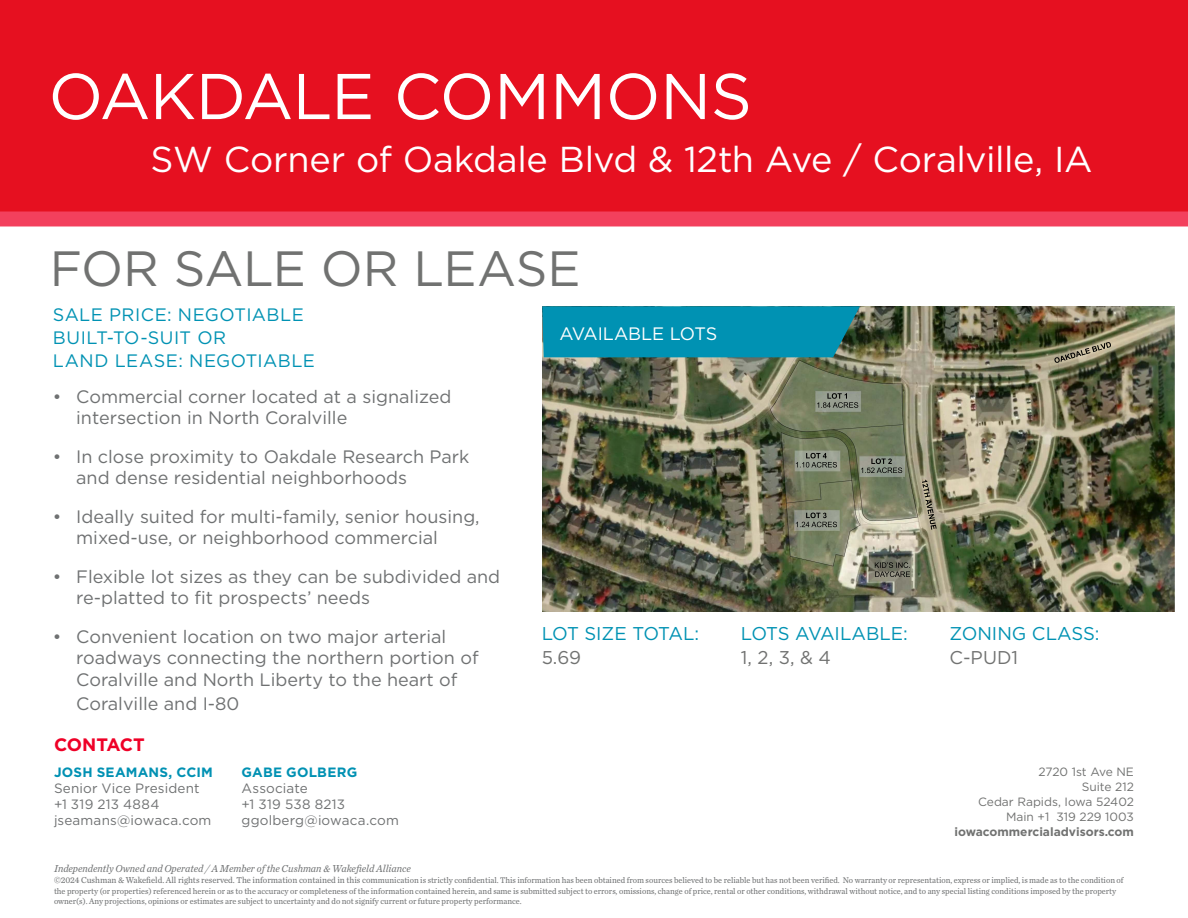
<style>
.page{position:relative;width:1188px;height:918px;background:#fff}
.page>*{position:absolute;margin:0;border:0;box-sizing:border-box;transform-origin:0 0}
.t1{font:64.5px "Gotham";letter-spacing:-.01em;color:#fff}
.Gotham_Grey_Head_33{font:49.5px "Gotham";letter-spacing:-.01em;color:#717271}
.t2{font:36px "Gotham";letter-spacing:-.01em;color:#fff}
.t3{font:18.45px "Gotham";color:#0092b3}
.t4{font:18.45px "Gotham";color:#717271}
.t5{font:18.45px "Gotham";letter-spacing:-.045em;color:#0092b3}
.t6{font:18px/21.3px "Gotham";color:#6f7172}
.Gotham_Teal_Head{font:18px "Gotham";letter-spacing:.025em;color:#0092b3}
.t7{font:18px "Gotham";color:#fff}
.t8{font:700 18px "Gotham";letter-spacing:-.01em;color:#ef0027}
.Broker_Contact{font:13.5px/16.2px "Gotham";letter-spacing:.01em;color:#6f7172}
.Broker_Name{font:700 13.5px "Gotham";letter-spacing:.02em;color:#0091b3}
.Company_Address_Text{font:12px/15px "Gotham";color:#717271;text-align:right}
.disclaimer{font:italic 10.5px "Chronicle Text G2";color:#6f7172;scale:.95 1}
.disclaimer-2{font:8.7px/10.4px "Chronicle Text G2";color:#6f7172;scale:.95 1}
.s1{font-weight:700}
.s2{font-size:9px}
</style>
<div class="page">
<div style="left:0;top:0;width:1188px;height:226px;background:#e61020"></div>
<img style="left:542px;top:306px;width:633px;height:306px">
<img style="left:806px;top:453px;width:31px;height:15px">
<img style="left:806px;top:513px;width:31px;height:14px">
<img style="left:871px;top:458px;width:31px;height:15px">
<img style="left:875px;top:562px;width:35px;height:15px">
<img style="left:823px;top:393px;width:35px;height:15px">
<img style="left:1054px;top:342px;width:57px;height:21px">
<img style="left:922px;top:480px;width:15px;height:50px">
<div style="left:542px;top:306px;width:318px;height:51px;background:#0092b3"></div>
<p class="t1" style="left:48px;top:55px;width:705px">OAKDALE COMMONS</p>
<p class="t2" style="left:151px;top:136px;width:943px">SW Corner of Oakdale Blvd &amp; 12th Ave / Coralville, IA</p>
<p class="Gotham_Grey_Head_33" style="left:50px;top:237px;width:532px">FOR SALE OR LEASE</p>
<p class="Gotham_Teal_Head" style="left:53px;top:303px;width:252px">SALE PRICE: NEGOTIABLE</p>
<p class="Gotham_Teal_Head" style="left:53px;top:326px;width:175px">BUILT-TO-SUIT OR</p>
<p class="Gotham_Teal_Head" style="left:53px;top:349px;width:264px">LAND LEASE: NEGOTIABLE</p>
<p class="t6" style="left:76px;top:386px;width:377px;text-indent:-23px">• Commercial corner located at a signalized intersection in North Coralville</p>
<p class="t6" style="left:76px;top:446px;width:395px;text-indent:-23px">• In close proximity to Oakdale Research Park and dense residential neighborhoods</p>
<p class="t6" style="left:76px;top:506px;width:405px;text-indent:-23px">• Ideally suited for multi-family, senior housing, mixed-use, or neighborhood commercial</p>
<p class="t6" style="left:76px;top:566px;width:425px;text-indent:-23px">• Flexible lot sizes as they can be subdivided and re-platted to fit prospects’ needs</p>
<p class="t6" style="left:76px;top:626px;width:404px;text-indent:-23px">• Convenient location on two major arterial roadways connecting the northern portion of<br>Coralville and North Liberty to the heart of</p>
<p class="t6" style="left:76px;top:692px;width:165px">Coralville and I-80</p>
<p class="t8" style="left:54px;top:733px;width:92px">CONTACT</p>
<p class="t7" style="left:559px;top:323px;width:159px">AVAILABLE LOTS</p>
<p class="t5" style="left:542px;top:622px;width:159px">LOT SIZE TOTAL:</p>
<p class="t4" style="left:542px;top:645px;width:41px">5.69</p>
<p class="t3" style="left:741px;top:622px;width:168px">LOTS AVAILABLE:</p>
<p class="t4" style="left:741px;top:645px;width:92px">1, 2, 3, &amp; 4</p>
<p class="t3" style="left:950px;top:622px;width:151px">ZONING CLASS:</p>
<p class="t4" style="left:950px;top:645px;width:70px">C-PUD1</p>
<p class="Company_Address_Text" style="left:1038px;top:764px;width:97px">2720 1st Ave NE</p>
<p class="Company_Address_Text" style="left:1082px;top:779px;width:54px">Suite 212</p>
<p class="Company_Address_Text" style="left:954px;top:794px;width:181px">Cedar Rapids, Iowa 52402<br>Main +1 319 229 1003 <span class="s1">iowacommercialadvisors.com</span></p>
<p class="Broker_Name" style="left:242px;top:763px;width:117px">GABE GOLBERG</p>
<p class="Broker_Contact" style="left:242px;top:780px;width:159px">Associate<br>+1 319 538 8213 ggolberg@iowaca.com</p>
<p class="disclaimer" style="left:54px;top:861px;width:377px">Independently Owned and Operated / A Member of the Cushman &amp; Wakefield Alliance</p>
<p class="disclaimer-2" style="left:54px;top:875px;width:1127px"><span class="s2">©2024 Cushman &amp; Wakefield. All rights reserved. The information contained in this com</span>munication is strictly confidential. This information has been obtained from sources believed to be reliable but has not been verified. No warranty or representation, express or implied, is made as to the condition of the property (or properties) referenced herein or as to the accuracy or completeness of the information contained herein, and same is submitted subject to errors, omissions, change of price, rental or other conditions, withdrawal without notice, and to any special listing conditions imposed by the property owner(s). Any projections, opinions or estimates are subject to uncertainty and do not signify current or future property performance.</p>
<p class="Broker_Name" style="left:54px;top:763px;width:160px">JOSH SEAMANS, CCIM</p>
<p class="Broker_Contact" style="left:54px;top:780px;width:159px">Senior Vice President +1 319 213 4884 jseamans@iowaca.com</p>
</div>
